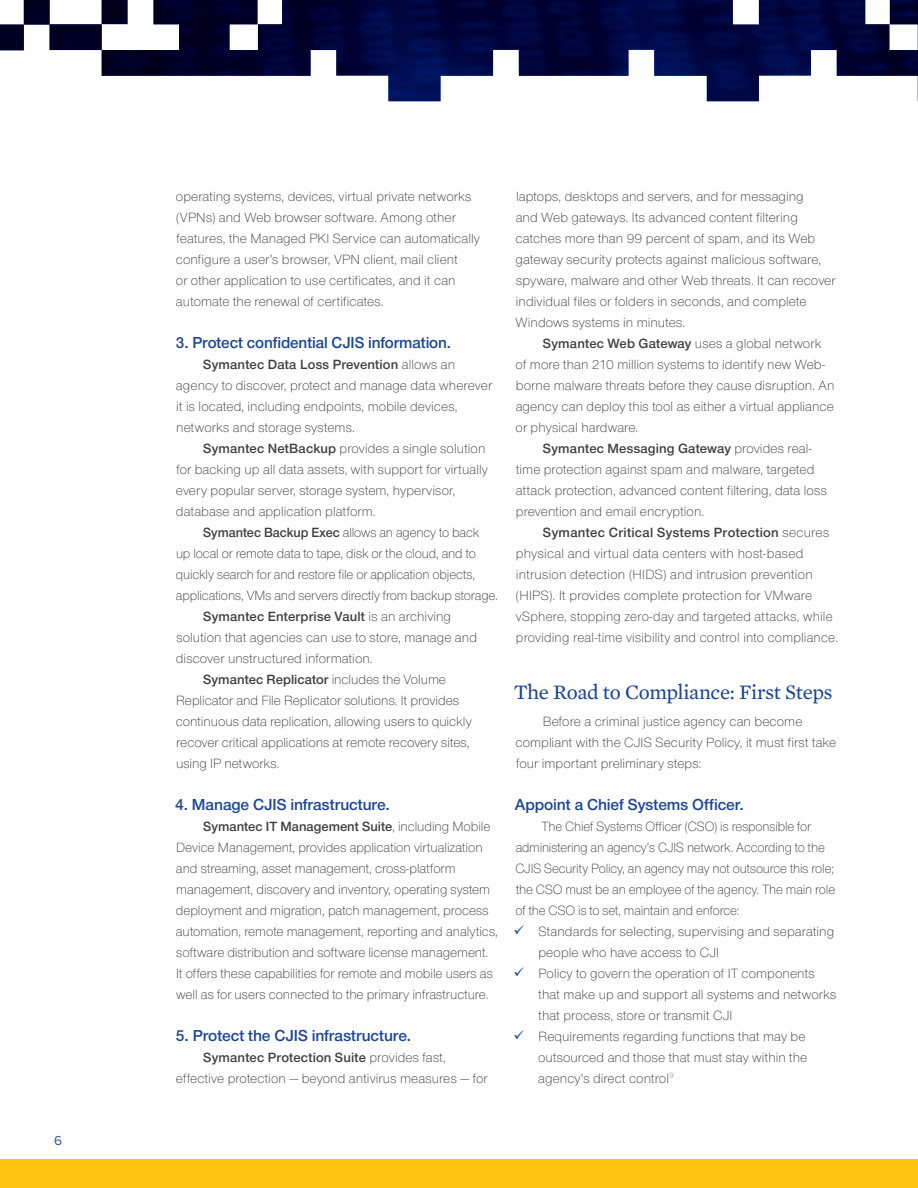
<style>
.page{position:relative;width:918px;height:1188px;background:#fff}
.page>*{position:absolute;margin:0;border:0;box-sizing:border-box;transform-origin:0 0}
.t1{font:21px "Mercury Text G2";letter-spacing:-.02em;color:#1c4595}
.t2{font:16.5px "Nimbus San Nov Sem Bol";letter-spacing:-.005em;color:#1c4595}
.Body_Copy{font:300 13.8px/21px "Nimbus San Nov";letter-spacing:.005em;color:#312f30}
.Body_Copy-2{font:300 13.8px/21px "Nimbus San Nov";letter-spacing:.005em;color:#312f30;scale:.96 1}
.t3{font:13.5px "Proxima Nova";color:#31529c}
.s1{font-family:"Nimbus San Nov Sem Bol";font-weight:400;color:#3e3e3f}
</style>
<div class="page">
<div style="left:0;top:1160px;width:918px;height:28px;background:#fec210"></div>
<img style="left:0;top:0;width:918px;height:101px">
<p class="t3" style="left:54px;top:1132px;width:9px">6</p>
<p class="Body_Copy" style="left:176px;top:186px;width:306px">operating systems, devices, virtual private networks (VPNs) and Web browser software. Among other features, the Managed PKI Service can automatically configure a user’s browser, VPN client, mail client<br>or other application to use certificates, and it can automate the renewal of certificates.</p>
<h3 class="t2" style="left:176px;top:333px;width:277px">3. Protect confidential CJIS information.</h3>
<p class="Body_Copy" style="left:176px;top:354px;width:318px;text-indent:27px"><span class="s1">Symantec Data Loss Prevention</span> allows an agency to discover, protect and manage data wherever it is located, including endpoints, mobile devices, networks and storage systems.</p>
<p class="Body_Copy" style="left:176px;top:438px;width:314px;text-indent:27px"><span class="s1">Symantec NetBackup</span> provides a single solution for backing up all data assets, with support for virtually every popular server, storage system, hypervisor, database and application platform.</p>
<p class="Body_Copy" style="left:176px;top:522px;width:324px;text-indent:27px"><span class="s1">Symantec Backup Exec</span> allows an agency to back<br>up local or remote data to tape, disk or the cloud, and to quickly search for and restore file or application objects, applications, VMs and servers directly from backup storage.</p>
<p class="Body_Copy" style="left:176px;top:606px;width:303px;text-indent:27px"><span class="s1">Symantec Enterprise Vault</span> is an archiving solution that agencies can use to store, manage and discover unstructured information.</p>
<p class="Body_Copy" style="left:176px;top:669px;width:297px;text-indent:27px"><span class="s1">Symantec Replicator</span> includes the Volume Replicator and File Replicator solutions. It provides continuous data replication, allowing users to quickly recover critical applications at remote recovery sites, using IP networks.</p>
<h3 class="t2" style="left:175px;top:795px;width:216px">4. Manage CJIS infrastructure.</h3>
<p class="Body_Copy" style="left:176px;top:816px;width:324px;text-indent:27px"><span class="s1">Symantec IT Management Suite</span>, including Mobile Device Management, provides application virtualization and streaming, asset management, cross-platform management, discovery and inventory, operating system deployment and migration, patch management, process automation, remote management, reporting and analytics, software distribution and software license management.<br>It offers these capabilities for remote and mobile users as well as for users connected to the primary infrastructure.</p>
<h3 class="t2" style="left:176px;top:1026px;width:237px">5. Protect the CJIS infrastructure.</h3>
<p class="Body_Copy" style="left:176px;top:1047px;width:313px;text-indent:27px"><span class="s1">Symantec Protection Suite</span> provides fast, effective protection — beyond antivirus measures — for</p>
<p class="Body_Copy" style="left:516px;top:186px;width:322px">laptops, desktops and servers, and for messaging<br>and Web gateways. Its advanced content filtering catches more than 99 percent of spam, and its Web gateway security protects against malicious software, spyware, malware and other Web threats. It can recover individual files or folders in seconds, and complete Windows systems in minutes.</p>
<p class="Body_Copy" style="left:516px;top:333px;width:320px;text-indent:27px"><span class="s1">Symantec Web Gateway</span> uses a global network of more than 210 million systems to identify new Web&shy;borne malware threats before they cause disruption. An agency can deploy this tool as either a virtual appliance or physical hardware.</p>
<p class="Body_Copy" style="left:516px;top:438px;width:313px;text-indent:27px"><span class="s1">Symantec Messaging Gateway</span> provides real&shy;time protection against spam and malware, targeted attack protection, advanced content filtering, data loss prevention and email encryption.</p>
<p class="Body_Copy" style="left:516px;top:522px;width:324px;text-indent:27px"><span class="s1">Symantec Critical Systems Protection</span> secures physical and virtual data centers with host-based intrusion detection (HIDS) and intrusion prevention (HIPS). It provides complete protection for VMware vSphere, stopping zero-day and targeted attacks, while providing real-time visibility and control into compliance.</p>
<h2 class="t1" style="left:514px;top:677px;width:320px">The Road to Compliance: First Steps</h2>
<p class="Body_Copy" style="left:516px;top:711px;width:322px;text-indent:27px">Before a criminal justice agency can become compliant with the CJIS Security Policy, it must first take four important preliminary steps:</p>
<h3 class="t2" style="left:515px;top:795px;width:230px">Appoint a Chief Systems Officer.</h3>
<p class="Body_Copy-2" style="left:515px;top:816px;width:335px;text-indent:26px">The Chief Systems Officer (CSO) is responsible for administering an agency’s CJIS network. According to the CJIS Security Policy, an agency may not outsource this role; the CSO must be an employee of the agency. The main role of the CSO is to set, maintain and enforce:</p>
<p class="Body_Copy" style="left:538px;top:921px;width:297px">Standards for selecting, supervising and separating people who have access to CJI</p>
<p class="Body_Copy" style="left:538px;top:963px;width:299px">Policy to govern the operation of IT components that make up and support all systems and networks that process, store or transmit CJI</p>
<p class="Body_Copy" style="left:538px;top:1026px;width:271px;text-align:justify">Requirements regarding functions that may be outsourced and those that must stay within the agency’s direct control<sup>9</sup></p>
</div>
